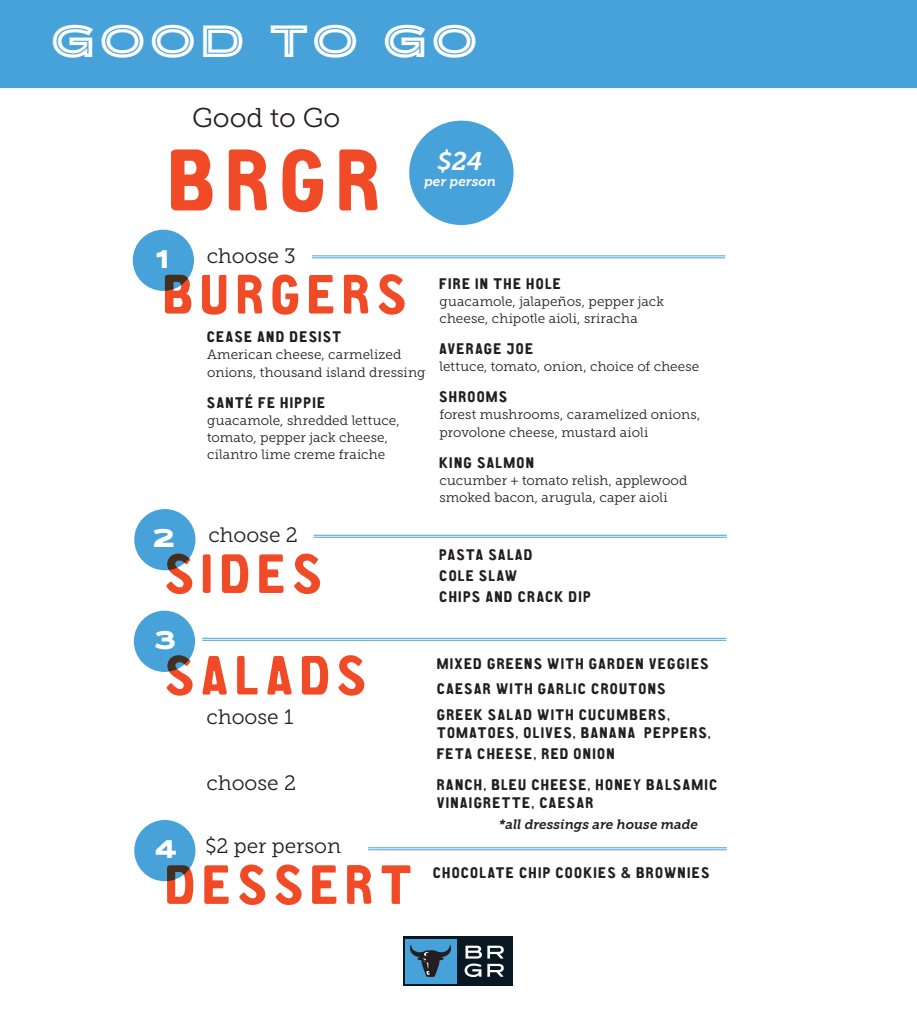
<style>
.page{position:relative;width:917px;height:1029px;background:#fff}
.page>*{position:absolute;margin:0;border:0;box-sizing:border-box;transform-origin:0 0}
.t1{font:87px "CA Aires Pro";color:#f04b26}
.t2{font:55.5px "CA Aires Pro";letter-spacing:.115em;color:#f04b26}
.t3{font:45px "Ronsard Crystal";letter-spacing:.155em;color:#fff}
.t4{font:27.15px "Museo Slab 300";color:#231f20}
.t5{font:italic 25.5px "Museo Slab 700";color:#fff}
.t6{font:800 25.35px "Ronsard Crystal";color:#fff}
.t7{font:20.85px "Museo Slab 300";color:#231f20}
.t8{font:15.45px/21px "CA Aires Pro";letter-spacing:.08em;color:#231f20}
.t9{font:13.5px/17.2px "Museo Slab 300";letter-spacing:.005em;color:#231f20}
.t10{font:italic 13.5px "Museo Slab 700";color:#231f20}
.t11{font:italic 13.5px "Museo Slab 700";color:#fff}
</style>
<div class="page">
<div style="left:0;top:0;width:917px;height:87px;background:#47a2da"></div>
<div style="left:409px;top:121px;width:104px;height:104px;background:#47a2da;border-radius:50%"></div>
<hr style="left:312px;top:255px;width:413px;height:1px;background:#47a2da">
<hr style="left:312px;top:257px;width:413px;height:1px;background:#47a2da">
<div style="left:133px;top:229px;width:61px;height:62px;background:#47a2da;border-radius:50%"></div>
<hr style="left:314px;top:534px;width:413px;height:1px;background:#47a2da">
<hr style="left:314px;top:536px;width:413px;height:1px;background:#47a2da">
<div style="left:134px;top:509px;width:61px;height:61px;background:#47a2da;border-radius:50%"></div>
<hr style="left:202px;top:637px;width:524px;height:1px;background:#47a2da">
<hr style="left:202px;top:639px;width:524px;height:1px;background:#47a2da">
<div style="left:134px;top:610px;width:61px;height:61px;background:#47a2da;border-radius:50%"></div>
<hr style="left:368px;top:847px;width:359px;height:1px;background:#47a2da">
<hr style="left:368px;top:849px;width:359px;height:1px;background:#47a2da">
<div style="left:134px;top:819px;width:61px;height:62px;background:#47a2da;border-radius:50%"></div>
<div style="left:403px;top:936px;width:109px;height:49px;background:#071822"></div>
<div style="left:405px;top:938px;width:51px;height:45px;background:#47a2da"></div>
<svg style="left:410px;top:944px;width:41px;height:33px"></svg>
<svg style="left:464px;top:945px;width:40px;height:31px"></svg>
<h3 class="t3" style="left:52px;top:13px;width:426px">GOOD TO GO</h3>
<h3 class="t4" style="left:192px;top:103px;width:150px">Good to Go</h3>
<h1 class="t1" style="left:169px;top:131px;width:215px">BRGR</h1>
<h3 class="t5" style="left:438px;top:147px;width:47px">$24</h3>
<p class="t11" style="left:424px;top:174px;width:74px">per person</p>
<h3 class="t7" style="left:207px;top:244px;width:91px">choose 3</h3>
<h2 class="t2" style="left:164px;top:263px;width:245px">BURGERS</h2>
<h3 class="t6" style="left:157px;top:243px;width:12px">1</h3>
<h3 class="t6" style="left:154px;top:522px;width:21px">2</h3>
<p class="t8" style="left:207px;top:327px;width:136px">CEASE AND DESIST</p>
<p class="t9" style="left:207px;top:346px;width:220px">American cheese, carmelized onions, thousand island dressing</p>
<p class="t8" style="left:207px;top:392px;width:120px">SANTÉ FE HIPPIE</p>
<p class="t9" style="left:207px;top:411px;width:194px">guacamole, shredded lettuce, tomato, pepper jack cheese, cilantro lime creme fraiche</p>
<h3 class="t7" style="left:208px;top:523px;width:91px">choose 2</h3>
<h2 class="t2" style="left:165px;top:542px;width:159px">SIDES</h2>
<h3 class="t6" style="left:155px;top:624px;width:21px">3</h3>
<p class="t8" style="left:439px;top:274px;width:123px">FIRE IN THE HOLE</p>
<p class="t9" style="left:439px;top:293px;width:226px">guacamole, jalapeños, pepper jack cheese, chipotle aioli, sriracha</p>
<p class="t8" style="left:439px;top:339px;width:95px">AVERAGE JOE</p>
<p class="t9" style="left:439px;top:358px;width:261px">lettuce, tomato, onion, choice of cheese</p>
<p class="t8" style="left:439px;top:387px;width:70px">SHROOMS</p>
<p class="t9" style="left:439px;top:406px;width:262px">forest mushrooms, caramelized onions, provolone cheese, mustard aioli</p>
<p class="t8" style="left:439px;top:452px;width:96px">KING SALMON</p>
<p class="t9" style="left:439px;top:471px;width:250px">cucumber + tomato relish, applewood smoked bacon, arugula, caper aioli</p>
<p class="t8" style="left:440px;top:545px;width:95px">PASTA SALAD<br>COLE SLAW</p>
<p class="t8" style="left:440px;top:587px;width:153px">CHIPS AND CRACK DIP</p>
<h2 class="t2" style="left:165px;top:644px;width:203px">SALADS</h2>
<p class="t8" style="left:437px;top:651px;width:273px;line-height:25.5px">MIXED GREENS WITH GARDEN VEGGIES<br>CAESAR WITH GARLIC CROUTONS<br>GREEK SALAD WITH CUCUMBERS,</p>
<p class="t8" style="left:437px;top:722px;width:275px">TOMATOES, OLIVES, BANANA PEPPERS,<br>FETA CHEESE, RED ONION</p>
<p class="t8" style="left:437px;top:776px;width:282px;line-height:18px">RANCH, BLEU CHEESE, HONEY BALSAMIC<br>VINAIGRETTE, CAESAR</p>
<p class="t10" style="left:499px;top:816px;width:201px">*all dressings are house made</p>
<h3 class="t7" style="left:207px;top:705px;width:88px">choose 1</h3>
<h3 class="t7" style="left:207px;top:771px;width:91px">choose 2</h3>
<h3 class="t6" style="left:156px;top:833px;width:22px">4</h3>
<h3 class="t7" style="left:206px;top:834px;width:137px">$2 per person</h3>
<h2 class="t2" style="left:166px;top:853px;width:248px">DESSERT</h2>
<p class="t8" style="left:433px;top:863px;width:278px">CHOCOLATE CHIP COOKIES &amp; BROWNIES</p>
</div>
